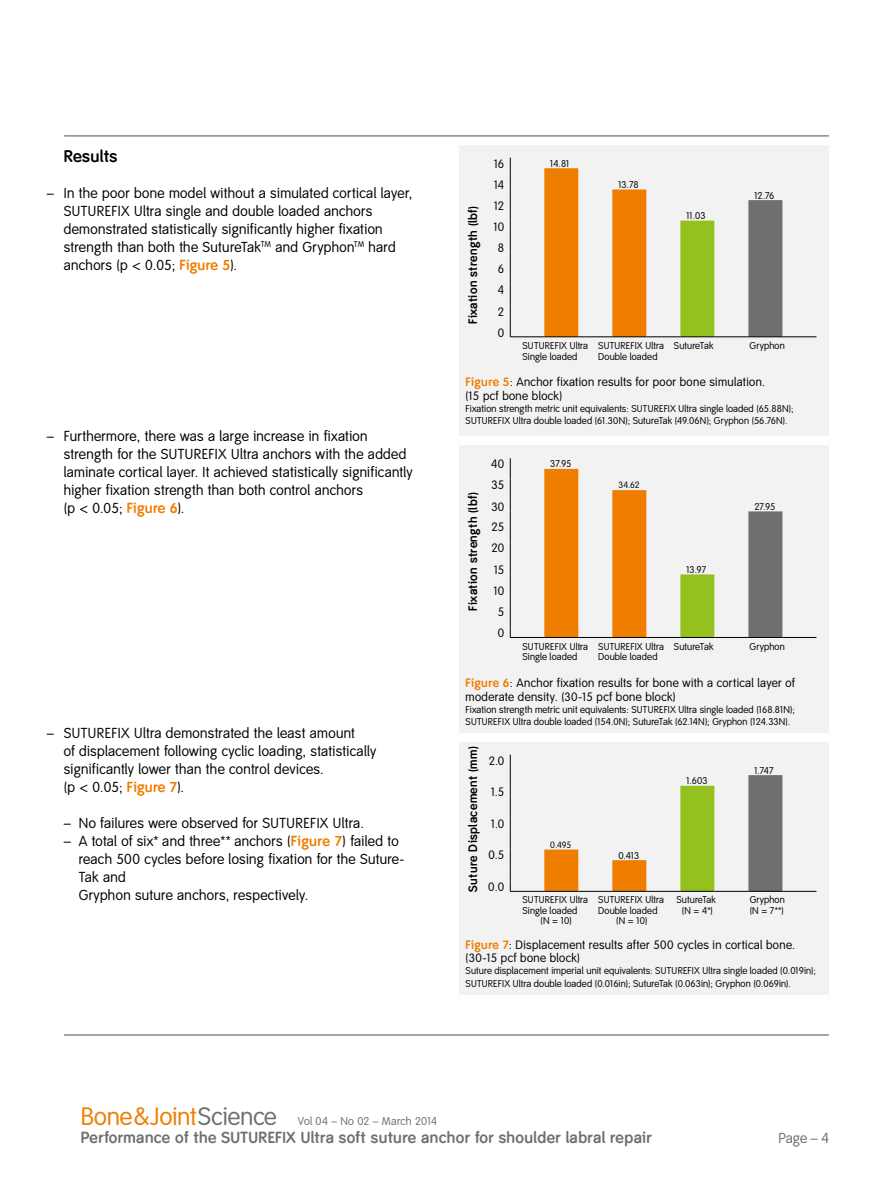
<style>
.page{position:relative;width:893px;height:1188px;background:#fff}
.page>*{position:absolute;margin:0;border:0;box-sizing:border-box;transform-origin:0 0}
.t1{font:700 16.5px "Smith&Nephew LF";letter-spacing:.02em;color:#000}
.t2{font:700 15.75px "Smith&Nephew LF";letter-spacing:.025em;color:#706f6f}
.t3{font:14.25px/18px "Smith&Nephew LF";letter-spacing:.02em;color:#000}
.t4{font:14.25px "Smith&Nephew LF";color:#706f6f}
.t5{font:12px/21.1px "Smith&Nephew LF";letter-spacing:.03em;color:#000}
.t6{font:700 12px "Smith&Nephew LF";letter-spacing:.035em;color:#000}
.t7{font:11.25px "Smith&Nephew LF";letter-spacing:.025em;color:#706f6f}
.t8{font:9.75px/10.5px "Smith&Nephew LF";letter-spacing:.015em;color:#000}
.t9{font:9px "Smith&Nephew LF";letter-spacing:-.01em;color:#000}
.s1{font-weight:700;color:#ef7d00}
.s2{font-size:24.75px;color:#ef7d00}
.s3{font-size:24.75px}
</style>
<div class="page">
<hr style="left:65px;top:1034px;width:763px;height:2px;background:#989797">
<hr style="left:65px;top:135px;width:763px;height:2px;background:#989797">
<div style="left:459px;top:145px;width:370px;height:291px;background:#f2f2f2"></div>
<div style="left:544px;top:168px;width:34px;height:169px;background:#ef7d00"></div>
<div style="left:612px;top:189px;width:34px;height:148px;background:#ef7d00"></div>
<div style="left:748px;top:200px;width:34px;height:137px;background:#706f6f"></div>
<div style="left:680px;top:221px;width:34px;height:116px;background:#95c11f"></div>
<svg style="left:510px;top:158px;width:1px;height:179px"></svg>
<hr style="left:510px;top:337px;width:34px;height:1px;background:#000">
<hr style="left:544px;top:337px;width:34px;height:1px;background:#000">
<hr style="left:578px;top:337px;width:34px;height:1px;background:#000">
<hr style="left:612px;top:337px;width:34px;height:1px;background:#000">
<hr style="left:646px;top:337px;width:34px;height:1px;background:#000">
<hr style="left:680px;top:337px;width:34px;height:1px;background:#000">
<hr style="left:714px;top:337px;width:34px;height:1px;background:#000">
<hr style="left:748px;top:337px;width:34px;height:1px;background:#000">
<hr style="left:782px;top:337px;width:34px;height:1px;background:#000">
<div style="left:459px;top:446px;width:370px;height:287px;background:#f2f2f2"></div>
<div style="left:459px;top:742px;width:370px;height:253px;background:#f2f2f2"></div>
<div style="left:544px;top:469px;width:34px;height:168px;background:#ef7d00"></div>
<div style="left:612px;top:490px;width:34px;height:147px;background:#ef7d00"></div>
<div style="left:748px;top:511px;width:34px;height:126px;background:#706f6f"></div>
<div style="left:680px;top:574px;width:34px;height:63px;background:#95c11f"></div>
<svg style="left:510px;top:458px;width:1px;height:179px"></svg>
<hr style="left:510px;top:637px;width:34px;height:1px;background:#000">
<hr style="left:544px;top:637px;width:34px;height:1px;background:#000">
<hr style="left:578px;top:637px;width:34px;height:1px;background:#000">
<hr style="left:612px;top:637px;width:34px;height:1px;background:#000">
<hr style="left:646px;top:637px;width:34px;height:1px;background:#000">
<hr style="left:680px;top:637px;width:34px;height:1px;background:#000">
<hr style="left:714px;top:637px;width:34px;height:1px;background:#000">
<hr style="left:748px;top:637px;width:34px;height:1px;background:#000">
<hr style="left:782px;top:637px;width:34px;height:1px;background:#000">
<div style="left:748px;top:775px;width:34px;height:116px;background:#706f6f"></div>
<div style="left:680px;top:786px;width:34px;height:105px;background:#95c11f"></div>
<svg style="left:544px;top:850px;width:34px;height:41px"></svg>
<svg style="left:612px;top:860px;width:34px;height:31px"></svg>
<svg style="left:510px;top:755px;width:1px;height:136px"></svg>
<hr style="left:510px;top:891px;width:34px;height:1px;background:#000">
<hr style="left:544px;top:891px;width:34px;height:1px;background:#000">
<hr style="left:578px;top:891px;width:34px;height:1px;background:#000">
<hr style="left:612px;top:891px;width:34px;height:1px;background:#000">
<hr style="left:646px;top:891px;width:34px;height:1px;background:#000">
<hr style="left:680px;top:891px;width:34px;height:1px;background:#000">
<hr style="left:714px;top:891px;width:34px;height:1px;background:#000">
<hr style="left:748px;top:891px;width:34px;height:1px;background:#000">
<hr style="left:782px;top:891px;width:34px;height:1px;background:#000">
<p class="t1" style="left:64px;top:147px;width:55px">Results</p>
<p class="t3" style="left:64px;top:185px;width:350px;text-indent:-17px">– In the poor bone model without a simulated cortical layer, SUTUREFIX Ultra single and double loaded anchors demonstrated statistically significantly higher fixation strength than both the SutureTak<sup>TM</sup> and Gryphon<sup>TM</sup> hard anchors (p &lt; 0.05; <span class="s1">Figure 5</span>).</p>
<p class="t3" style="left:64px;top:428px;width:350px;text-indent:-17px">– Furthermore, there was a large increase in fixation strength for the SUTUREFIX Ultra anchors with the added laminate cortical layer. It achieved statistically significantly higher fixation strength than both control anchors<br>(p &lt; 0.05; <span class="s1">Figure 6</span>).</p>
<p class="t3" style="left:64px;top:724px;width:314px;text-indent:-17px">– SUTUREFIX Ultra demonstrated the least amount<br>of displacement following cyclic loading, statistically significantly lower than the control devices.<br>(p &lt; 0.05; <span class="s1">Figure 7</span>).</p>
<p class="t3" style="left:64px;top:814px;width:302px">– No failures were observed for SUTUREFIX Ultra.</p>
<p class="t3" style="left:79px;top:832px;width:327px;text-indent:-15px">– A total of six* and three** anchors (<span class="s1">Figure 7</span>) failed to reach 500 cycles before losing fixation for the Suture-Tak and<br>Gryphon suture anchors, respectively.</p>
<p class="t6" style="left:466px;top:324px;width:120px;rotate:-90deg">Fixation strength (lbf)</p>
<p class="t5" style="left:494px;top:153px;width:12px">16</p>
<p class="t8" style="left:550px;top:158px;width:21px">14.81</p>
<p class="t5" style="left:494px;top:174px;width:12px">14</p>
<p class="t8" style="left:618px;top:180px;width:22px">13.78</p>
<p class="t5" style="left:494px;top:196px;width:12px">12</p>
<p class="t5" style="left:494px;top:216px;width:12px;text-align:center">10<br>8<br>6<br>4<br>2<br>0</p>
<p class="t8" style="left:686px;top:211px;width:21px">11.03</p>
<p class="t8" style="left:754px;top:190px;width:22px">12.76</p>
<p class="t8" style="left:522px;top:341px;width:67px">SUTUREFIX Ultra<br>Single loaded</p>
<p class="t8" style="left:598px;top:341px;width:67px">SUTUREFIX Ultra<br>Double loaded</p>
<p class="t8" style="left:674px;top:341px;width:41px">SutureTak</p>
<p class="t8" style="left:750px;top:341px;width:37px">Gryphon</p>
<p class="t5" style="left:466px;top:376px;width:301px;line-height:13.5px"><span class="s1">Figure 5</span>: Anchor fixation results for poor bone simulation. (15 pcf bone block)</p>
<p class="t8" style="left:466px;top:403px;width:329px;line-height:12.3px">Fixation strength metric unit equivalents: SUTUREFIX Ultra single loaded (65.88N);<br>SUTUREFIX Ultra double loaded (61.30N); SutureTak (49.06N); Gryphon (56.76N).</p>
<p class="t6" style="left:466px;top:611px;width:120px;rotate:-90deg">Fixation strength (lbf)</p>
<p class="t5" style="left:491px;top:454px;width:14px">40</p>
<p class="t8" style="left:550px;top:459px;width:22px">37.95</p>
<p class="t5" style="left:492px;top:475px;width:14px">35</p>
<p class="t9" style="left:618px;top:480px;width:23px">34.62</p>
<p class="t5" style="left:491px;top:496px;width:14px">30</p>
<p class="t8" style="left:754px;top:502px;width:23px">27.95</p>
<p class="t5" style="left:491px;top:517px;width:14px;text-align:justify">25<br>20<br>15</p>
<p class="t8" style="left:686px;top:565px;width:21px">13.97</p>
<p class="t5" style="left:494px;top:581px;width:12px;text-align:center">10<br>5<br>0</p>
<p class="t8" style="left:522px;top:642px;width:67px">SUTUREFIX Ultra<br>Single loaded</p>
<p class="t8" style="left:598px;top:642px;width:67px">SUTUREFIX Ultra<br>Double loaded</p>
<p class="t8" style="left:674px;top:642px;width:41px">SutureTak</p>
<p class="t8" style="left:750px;top:642px;width:37px">Gryphon</p>
<p class="t5" style="left:466px;top:677px;width:331px;line-height:13.5px"><span class="s1">Figure 6</span>: Anchor fixation results for bone with a cortical layer of moderate density. (30-15 pcf bone block)</p>
<p class="t8" style="left:466px;top:704px;width:331px;line-height:12.3px">Fixation strength metric unit equivalents: SUTUREFIX Ultra single loaded (168.81N);<br>SUTUREFIX Ultra double loaded (154.0N); SutureTak (62.14N); Gryphon (124.33N).</p>
<p class="t6" style="left:466px;top:892px;width:147px;rotate:-90deg">Suture Displacement (mm)</p>
<p class="t5" style="left:489px;top:750px;width:17px">2.0</p>
<p class="t5" style="left:491px;top:781px;width:15px">1.5</p>
<p class="t5" style="left:491px;top:813px;width:15px">1.0</p>
<p class="t9" style="left:550px;top:839px;width:23px">0.495</p>
<p class="t5" style="left:489px;top:845px;width:17px">0.5</p>
<p class="t8" style="left:618px;top:850px;width:22px">0.413</p>
<p class="t5" style="left:488px;top:877px;width:17px">0.0</p>
<p class="t8" style="left:522px;top:895px;width:67px">SUTUREFIX Ultra</p>
<p class="t8" style="left:522px;top:905px;width:56px">Single loaded</p>
<p class="t8" style="left:540px;top:916px;width:33px">(N = 10)</p>
<p class="t8" style="left:598px;top:895px;width:67px">SUTUREFIX Ultra</p>
<p class="t8" style="left:598px;top:905px;width:61px">Double loaded</p>
<p class="t8" style="left:616px;top:916px;width:33px">(N = 10)</p>
<p class="t8" style="left:686px;top:776px;width:23px">1.603</p>
<p class="t8" style="left:754px;top:766px;width:21px">1.747</p>
<p class="t8" style="left:677px;top:895px;width:41px;text-align:center">SutureTak (N = 4*)</p>
<p class="t8" style="left:750px;top:895px;width:37px">Gryphon (N = 7**)</p>
<p class="t5" style="left:466px;top:938px;width:331px;line-height:13.5px"><span class="s1">Figure 7</span>: Displacement results after 500 cycles in cortical bone. (30-15 pcf bone block)</p>
<p class="t8" style="left:466px;top:965px;width:352px;line-height:12.3px">Suture displacement imperial unit equivalents: SUTUREFIX Ultra single loaded (0.019in);<br>SUTUREFIX Ultra double loaded (0.016in); SutureTak (0.063in); Gryphon (0.069in).</p>
<p class="t7" style="left:81px;top:1115px;width:358px"><span class="s2">Bone&amp;Joint</span><span class="s3">Science</span> Vol 04 – No 02 – March 2014</p>
<p class="t2" style="left:81px;top:1128px;width:572px">Performance of the SUTUREFIX Ultra soft suture anchor for shoulder labral repair</p>
<p class="t4" style="left:778px;top:1130px;width:52px">Page – 4</p>
</div>
